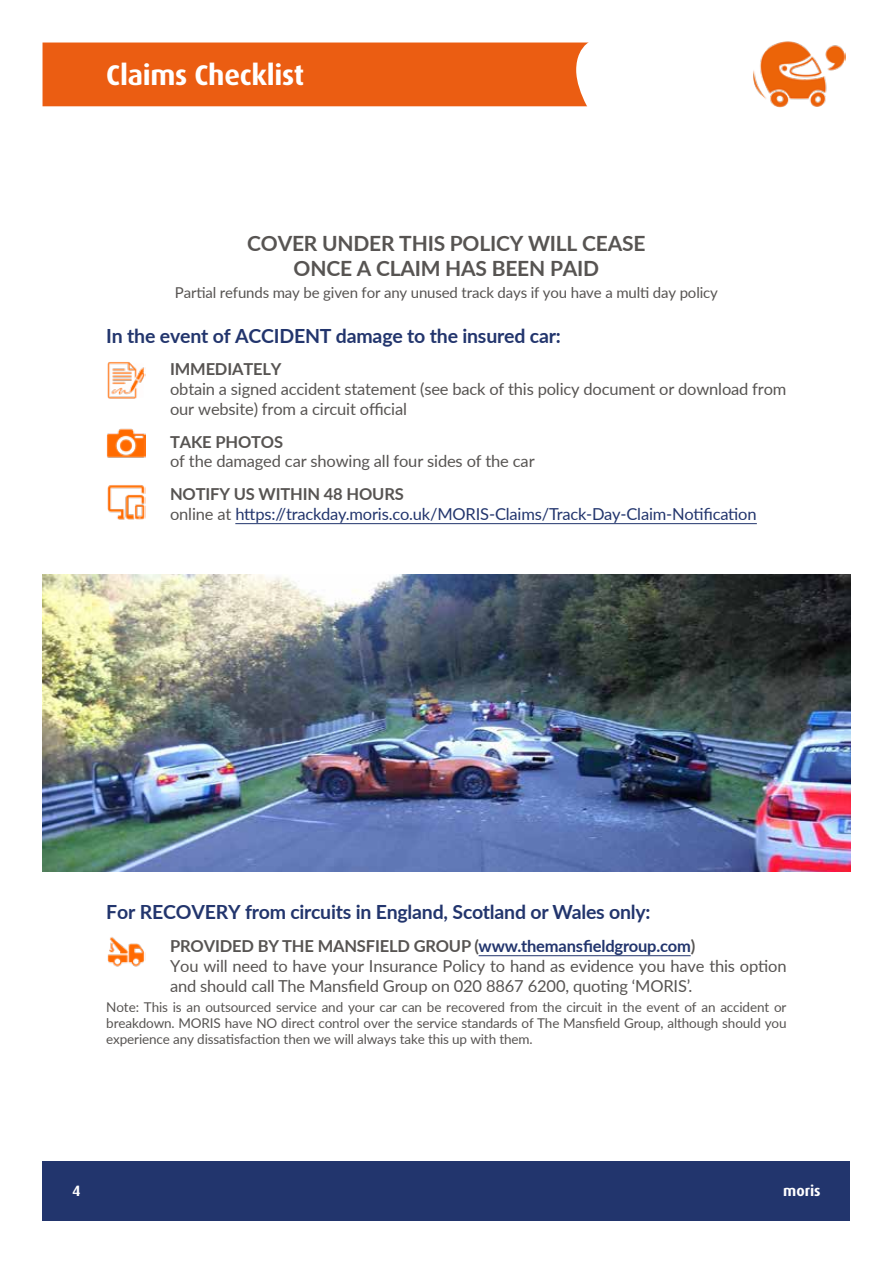
<style>
.page{position:relative;width:893px;height:1263px;background:#fff}
.page>*{position:absolute;margin:0;border:0;box-sizing:border-box;transform-origin:0 0}
.t1{font:700 28.5px "Dax";letter-spacing:-.01em;color:#fff}
.t2{font:700 21px/25.2px "Lato";letter-spacing:-.01em;color:#575452;text-align:center}
.t3{font:700 19.5px "Lato";letter-spacing:-.01em;color:#22356d}
.t4{font:16.5px/19.8px "Lato";letter-spacing:-.01em;color:#575452}
.t5{font:16.5px/19.8px "Lato";letter-spacing:-.01em;color:#22356d}
.t6{font:700 16.5px "Lato";letter-spacing:-.01em;color:#575452}
.t7{font:15px "Lato";letter-spacing:-.01em;color:#575452}
.t8{font:700 15px "Dax";color:#fff}
.t9{font:13.5px/16.2px "Lato";letter-spacing:-.01em;color:#575452;text-align:justify}
.s1{font-weight:700;color:#575452}
.s2{color:#575452}
.s3{font-weight:700}
.s4{font-weight:700;color:#22356d}
</style>
<div class="page">
<hr style="left:235px;top:523px;width:522px;height:1px;background:#22356d">
<hr style="left:479px;top:955px;width:212px;height:1px;background:#22356d">
<img style="left:43px;top:574px;width:807px;height:298px">
<img style="left:106px;top:428px;width:39px;height:30px">
<img style="left:107px;top:362px;width:38px;height:37px">
<img style="left:107px;top:485px;width:38px;height:35px">
<img style="left:107px;top:937px;width:38px;height:30px">
<div style="left:43px;top:1161px;width:807px;height:59px;background:#22356d"></div>
<img style="left:753px;top:41px;width:92px;height:66px">
<div style="left:43px;top:42px;width:546px;height:65px;background:#eb5d12"></div>
<h1 class="t1" style="left:106px;top:59px;width:199px">Claims Checklist</h1>
<p class="t2" style="left:247px;top:230px;width:400px">COVER UNDER THIS POLICY WILL CEASE<br>ONCE A CLAIM HAS BEEN PAID</p>
<p class="t7" style="left:175px;top:282px;width:544px">Partial refunds may be given for any unused track days if you have a multi day policy</p>
<p class="t3" style="left:106px;top:321px;width:456px">In the event of ACCIDENT damage to the insured car:</p>
<p class="t6" style="left:170px;top:357px;width:113px">IMMEDIATELY</p>
<p class="t4" style="left:170px;top:379px;width:618px">obtain a signed accident statement (see back of this policy document or download from our website) from a circuit official</p>
<p class="t6" style="left:170px;top:429px;width:115px">TAKE PHOTOS</p>
<p class="t4" style="left:170px;top:451px;width:366px">of the damaged car showing all four sides of the car</p>
<p class="t5" style="left:170px;top:483px;width:588px"><span class="s1">NOTIFY US WITHIN 48 HOURS<br></span><span class="s2">online at</span> https://trackday.moris.co.uk/MORIS-Claims/Track-Day-Claim-Notification</p>
<p class="t3" style="left:106px;top:898px;width:546px">For RECOVERY from circuits in England, Scotland or Wales only:</p>
<p class="t4" style="left:170px;top:935px;width:618px"><span class="s3">PROVIDED BY THE MANSFIELD GROUP (</span><span class="s4">www.themansfieldgroup.com</span><span class="s3">)<br></span>You will need to have your Insurance Policy to hand as evidence you have this option and should call The Mansfield Group on 020 8867 6200, quoting ‘MORIS’.</p>
<p class="t9" style="left:106px;top:998px;width:682px">Note: This is an outsourced service and your car can be recovered from the circuit in the event of an accident or breakdown. MORIS have NO direct control over the service standards of The Mansfield Group, although should you experience any dissatisfaction then we will always take this up with them.</p>
<p class="t8" style="left:72px;top:1183px;width:10px">4</p>
<p class="t8" style="left:783px;top:1183px;width:39px">moris</p>
</div>
